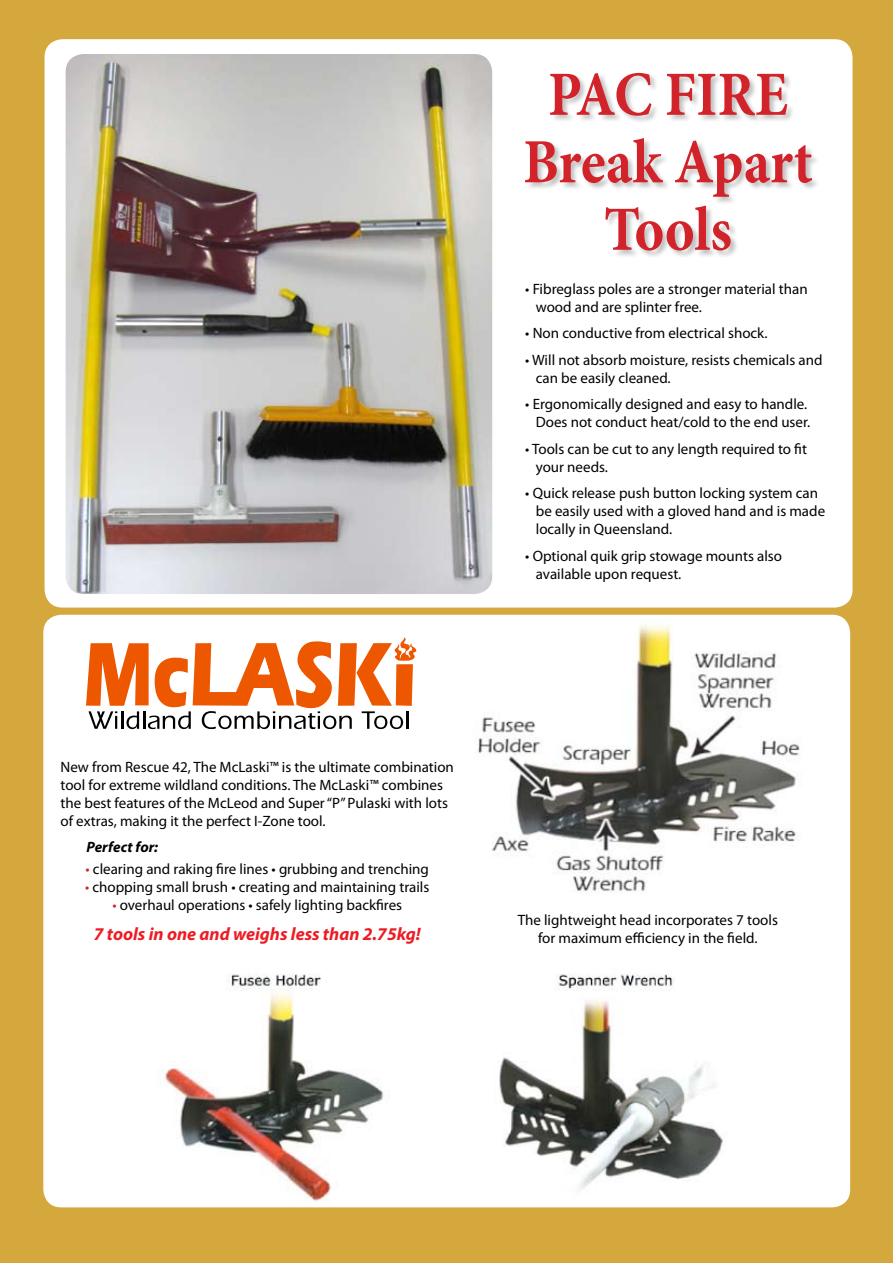
<style>
.page{position:relative;width:893px;height:1263px;background:#fff}
.page>*{position:absolute;margin:0;border:0;box-sizing:border-box;transform-origin:0 0}
.t1{font:700 63px/67.5px "Minion Pro";color:#d2232a;text-align:center;scale:.9 1}
.t2{font:italic 700 18px "Myriad Pro";color:#ed1c24}
.t3{font:15px/18px "Myriad Pro";color:#000}
.t4{font:italic 700 15px "Myriad Pro";letter-spacing:.005em;color:#000}
.s1{color:#d2232a}
</style>
<div class="page">
<hr style="left:0;top:0;width:1px;height:1263px;background:#0091ac">
<div style="left:1px;top:0;width:892px;height:1263px;background:#d4a83d"></div>
<div style="left:45px;top:39px;width:807px;height:569px;background:#fff;border-radius:18px"></div>
<div style="left:525px;top:72px;width:295px;height:186px;background:#000;opacity:.25"></div>
<div style="left:43px;top:615px;width:807px;height:592px;background:#fff;border-radius:18px"></div>
<img style="left:66px;top:54px;width:426px;height:540px">
<svg style="left:86px;top:637px;width:331px;height:92px"></svg>
<img style="left:477px;top:624px;width:323px;height:268px">
<img style="left:164px;top:974px;width:559px;height:227px">
<h1 class="t1" style="left:523px;top:60px;width:323px">PAC FIRE<br>Break Apart<br>Tools</h1>
<p class="t3" style="left:536px;top:279px;width:273px;text-indent:-10px">• Fibreglass poles are a stronger material than wood and are splinter free.</p>
<p class="t3" style="left:525px;top:324px;width:244px">• Non conductive from electrical shock.</p>
<p class="t3" style="left:536px;top:350px;width:288px;text-indent:-10px">• Will not absorb moisture, resists chemicals and can be easily cleaned.</p>
<p class="t3" style="left:525px;top:395px;width:286px;text-align:right">• Ergonomically designed and easy to handle.<br>Does not conduct heat/cold to the end user.</p>
<p class="t3" style="left:536px;top:439px;width:273px;text-indent:-10px">• Tools can be cut to any length required to fit your needs.</p>
<p class="t3" style="left:536px;top:484px;width:291px;text-indent:-10px">• Quick release push button locking system can be easily used with a gloved hand and is made locally in Queensland.</p>
<p class="t3" style="left:536px;top:546px;width:248px;text-indent:-10px">• Optional quik grip stowage mounts also available upon request.</p>
<p class="t3" style="left:61px;top:757px;width:395px">New from Rescue 42, The McLaski™ is the ultimate combination tool for extreme wildland conditions. The McLaski™ combines the best features of the McLeod and Super “P” Pulaski with lots of extras, making it the perfect I-Zone tool.</p>
<p class="t4" style="left:87px;top:837px;width:73px">Perfect for:</p>
<p class="t3" style="left:86px;top:859px;width:345px"><span class="s1">•</span> clearing and raking fire lines • grubbing and trenching</p>
<p class="t3" style="left:85px;top:877px;width:346px"><span class="s1">•</span> chopping small brush • creating and maintaining trails</p>
<p class="t3" style="left:112px;top:895px;width:291px"><span class="s1">•</span> overhaul operations • safely lighting backfires</p>
<p class="t2" style="left:94px;top:922px;width:328px">7 tools in one and weighs less than 2.75kg!</p>
<p class="t3" style="left:518px;top:910px;width:262px;text-align:center">The lightweight head incorporates 7 tools for maximum efficiency in the field.</p>
</div>
